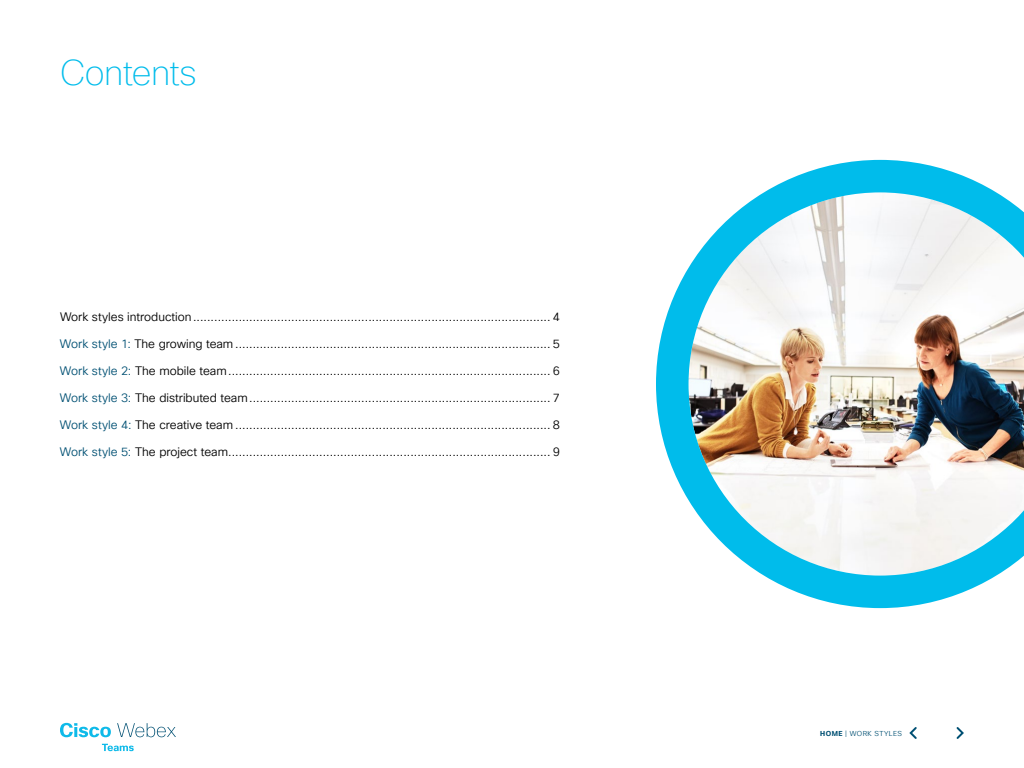
<style>
.page{position:relative;width:1024px;height:768px;background:#fff}
.page>*{position:absolute;margin:0;border:0;box-sizing:border-box;transform-origin:0 0}
.t1{font:100 35px "Cisco Sans TT";letter-spacing:-.02em;color:#00bceb}
.t2{font:12px "Cisco Sans TT Light";color:#000}
.t3{font:7px "Cisco Sans TT Light";letter-spacing:.06em;color:#005073}
.s1{color:#005073}
.s2{font-family:"Cisco Sans TT";font-weight:700}
</style>
<div class="page">
<svg style="left:656px;top:160px;width:368px;height:448px"></svg>
<svg style="left:909px;top:727px;width:8px;height:12px"></svg>
<svg style="left:956px;top:727px;width:8px;height:12px"></svg>
<svg style="left:102px;top:744px;width:32px;height:7px"></svg>
<svg style="left:60px;top:723px;width:51px;height:14px"></svg>
<svg style="left:117px;top:723px;width:59px;height:14px"></svg>
<h1 class="t1" style="left:60px;top:50px;width:138px">Contents</h1>
<p class="t2" style="left:60px;top:309px;width:501px">Work styles introduction...................................................................................................... 4</p>
<p class="t2" style="left:60px;top:336px;width:502px"><span class="s1">Work style 1:</span> The growing team .......................................................................................... 5</p>
<p class="t2" style="left:60px;top:363px;width:501px"><span class="s1">Work style 2:</span> The mobile team............................................................................................ 6</p>
<p class="t2" style="left:60px;top:390px;width:502px"><span class="s1">Work style 3:</span> The distributed team...................................................................................... 7</p>
<p class="t2" style="left:60px;top:417px;width:502px"><span class="s1">Work style 4:</span> The creative team .......................................................................................... 8</p>
<p class="t2" style="left:60px;top:444px;width:502px"><span class="s1">Work style 5:</span> The project team............................................................................................ 9</p>
<p class="t3" style="left:820px;top:729px;width:83px"><span class="s2">HOME</span> | WORK STYLES</p>
</div>
